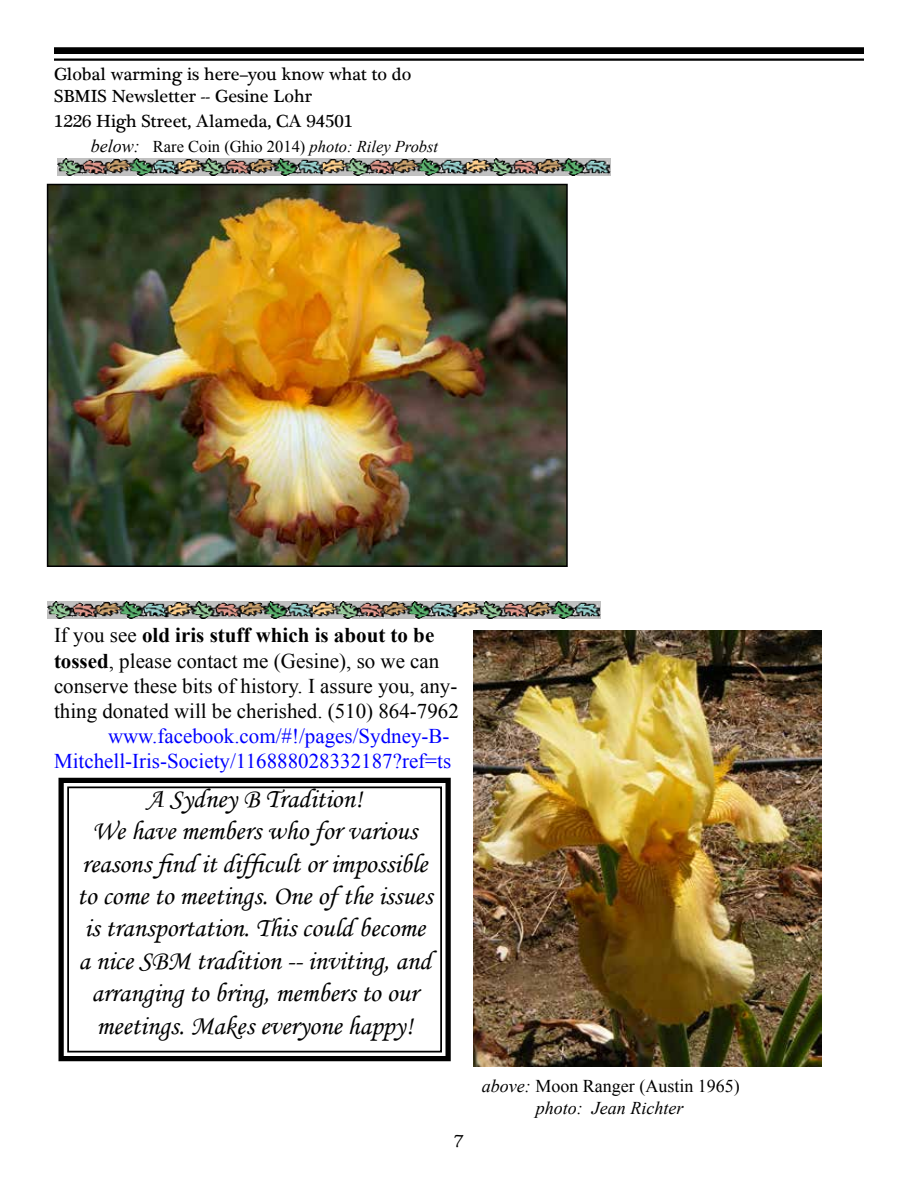
<style>
.page{position:relative;width:918px;height:1188px;background:#fff}
.page>*{position:absolute;margin:0;border:0;box-sizing:border-box;transform-origin:0 0}
.t1{font:27px/32.4px "Monotype Corsiva";color:#000;text-align:center}
.t2{font:21px/25.2px "Times New Roman";color:#000}
.t3{font:21px/25.2px "Times New Roman";color:#00f;text-align:right}
.t4{font:18px/21.6px "Plantagenet Cherokee";color:#000}
.t5{font:italic 18px/21.6px "Times New Roman";color:#000;text-align:center}
.t6{font:16.5px "Times New Roman";color:#000}
.s1{font-style:italic;font-size:18px}
.s2{font-style:italic}
.s3{font-weight:700}
.s4{font-style:normal}
</style>
<div class="page">
<div style="left:54px;top:47px;width:810px;height:7px;background:#000"></div>
<hr style="left:54px;top:58px;width:810px;height:3px;background:#000">
<svg style="left:58px;top:777px;width:393px;height:285px"></svg>
<div style="left:67px;top:786px;width:375px;height:267px;border:2px solid #000"></div>
<img style="left:47px;top:601px;width:554px;height:17px">
<img style="left:50px;top:187px;width:515px;height:377px">
<div style="left:47px;top:184px;width:521px;height:383px;border:2px solid #000"></div>
<img style="left:57px;top:159px;width:554px;height:17px">
<img style="left:473px;top:630px;width:348px;height:436px">
<p class="t4" style="left:54px;top:64px;width:359px">Global warming is here–you know what to do<br>SBMIS Newsletter -- Gesine Lohr</p>
<p class="t4" style="left:54px;top:111px;width:301px">1226 High Street, Alameda, CA 94501</p>
<p class="t6" style="left:91px;top:135px;width:349px"><span class="s1">below:</span> Rare Coin (Ghio 2014) <span class="s2">photo: Riley Probst</span></p>
<p class="t2" style="left:54px;top:622px;width:406px">If you see <span class="s3">old iris stuff which is about to be tossed</span>, please contact me (Gesine), so we can conserve these bits of history. I assure you, any&shy;thing donated will be cherished. (510) 864-7962</p>
<p class="t3" style="left:54px;top:723px;width:399px">www.facebook.com/#!/pages/Sydney-B-<br>Mitchell-Iris-Society/116888028332187?ref=ts</p>
<p class="t1" style="left:77px;top:782px;width:357px">A Sydney B Tradition!<br>We have members who for various reasons find it difficult or impossible to come to meetings. One of the issues is transportation. This could become a nice SBM tradition -- inviting, and arranging to bring, members to our meetings. Makes everyone happy!</p>
<p class="t4" style="left:454px;top:1131px;width:11px">7</p>
<p class="t5" style="left:482px;top:1075px;width:259px">above: <span class="s4">Moon Ranger (Austin 1965) </span>photo: Jean Richter</p>
</div>
